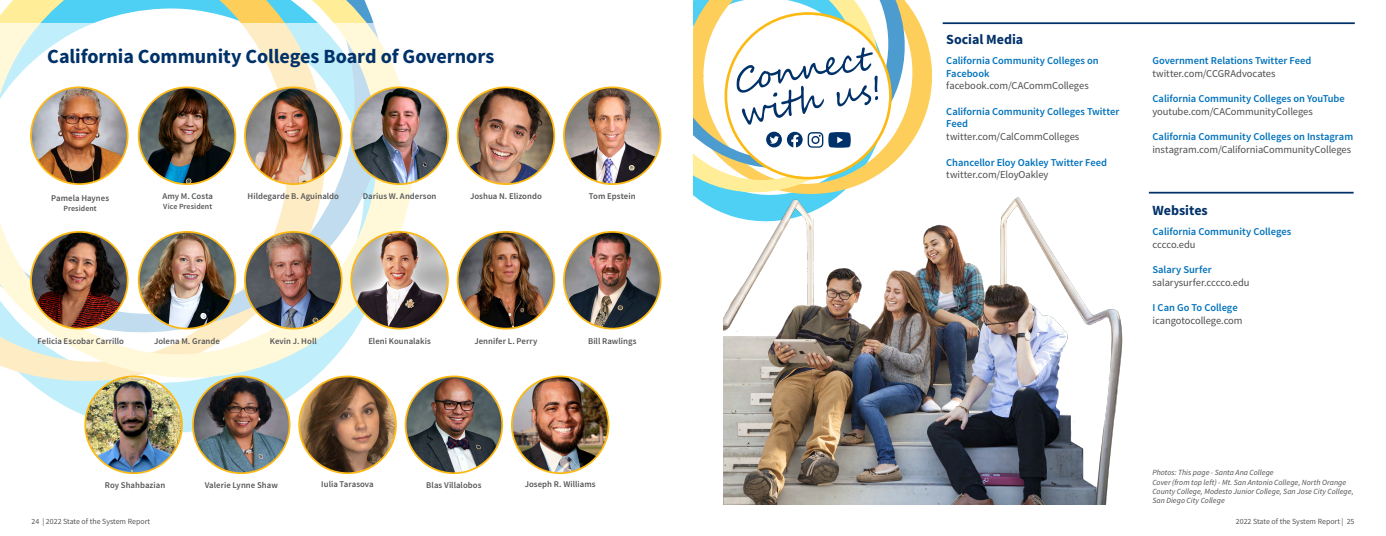
<style>
.page{position:relative;width:1386px;height:536px;background:#fff}
.page>*{position:absolute;margin:0;border:0;box-sizing:border-box;transform-origin:0 0}
.t1{font:700 20.12px "Source Sans Pro";letter-spacing:-.005em;color:#003169}
.t2{font:700 14px "Source Sans Pro";letter-spacing:-.005em;color:#003169}
.t3{font:600 10.5px/12.6px "Source Sans Pro";letter-spacing:-.005em;color:#0072bc}
.t4{font:10.5px "Source Sans Pro";letter-spacing:-.01em;color:#4d4d4f}
.t5{font:600 8.75px "Source Sans Pro";letter-spacing:.005em;color:#565659}
.t6{font:italic 7.88px/9.5px "Source Sans Pro";letter-spacing:.005em;color:#4d4d4f}
.t7{font:7.88px "Source Sans Pro";color:#565659}
.t8{font:600 7.88px "Source Sans Pro";letter-spacing:.01em;color:#565659}
</style>
<div class="page">
<svg style="left:693px;top:2px;width:239px;height:194px"></svg>
<svg style="left:880px;top:0;width:26px;height:171px"></svg>
<svg style="left:693px;top:0;width:187px;height:195px"></svg>
<svg style="left:0;top:0;width:374px;height:23px"></svg>
<svg style="left:0;top:23px;width:660px;height:452px"></svg>
<hr style="left:943px;top:22px;width:412px;height:2px;background:#003169">
<hr style="left:1149px;top:192px;width:205px;height:1px;background:#003169">
<img style="left:31px;top:87px;width:97px;height:97px;border-radius:48px">
<div style="left:30px;top:86px;width:99px;height:99px;border:2px solid #fdb913;border-radius:50%"></div>
<img style="left:139px;top:87px;width:96px;height:97px;border-radius:48px">
<div style="left:138px;top:86px;width:98px;height:99px;border:2px solid #fdb913;border-radius:50%"></div>
<img style="left:245px;top:87px;width:97px;height:97px;border-radius:48px">
<div style="left:244px;top:86px;width:99px;height:99px;border:2px solid #fdb913;border-radius:50%"></div>
<img style="left:351px;top:87px;width:97px;height:97px;border-radius:48px">
<div style="left:350px;top:86px;width:99px;height:99px;border:2px solid #fdb913;border-radius:50%"></div>
<img style="left:458px;top:87px;width:96px;height:97px;border-radius:48px">
<div style="left:457px;top:86px;width:98px;height:99px;border:2px solid #fdb913;border-radius:50%"></div>
<img style="left:564px;top:87px;width:97px;height:97px;border-radius:48px">
<div style="left:563px;top:86px;width:99px;height:99px;border:2px solid #fdb913;border-radius:50%"></div>
<img style="left:31px;top:232px;width:97px;height:96px;border-radius:48px">
<div style="left:30px;top:231px;width:99px;height:98px;border:2px solid #fdb913;border-radius:50%"></div>
<img style="left:139px;top:232px;width:96px;height:96px;border-radius:48px">
<div style="left:138px;top:231px;width:98px;height:98px;border:2px solid #fdb913;border-radius:50%"></div>
<img style="left:245px;top:232px;width:97px;height:96px;border-radius:48px">
<div style="left:244px;top:231px;width:99px;height:98px;border:2px solid #fdb913;border-radius:50%"></div>
<img style="left:351px;top:232px;width:97px;height:96px;border-radius:48px">
<div style="left:350px;top:231px;width:99px;height:98px;border:2px solid #fdb913;border-radius:50%"></div>
<img style="left:458px;top:232px;width:96px;height:96px;border-radius:48px">
<div style="left:457px;top:231px;width:98px;height:98px;border:2px solid #fdb913;border-radius:50%"></div>
<img style="left:564px;top:232px;width:97px;height:96px;border-radius:48px">
<div style="left:563px;top:231px;width:99px;height:98px;border:2px solid #fdb913;border-radius:50%"></div>
<img style="left:85px;top:376px;width:97px;height:97px;border-radius:48px">
<div style="left:84px;top:375px;width:99px;height:99px;border:2px solid #fdb913;border-radius:50%"></div>
<img style="left:193px;top:376px;width:97px;height:97px;border-radius:48px">
<div style="left:192px;top:375px;width:98px;height:99px;border:2px solid #fdb913;border-radius:50%"></div>
<img style="left:299px;top:376px;width:97px;height:97px;border-radius:48px">
<div style="left:298px;top:375px;width:99px;height:99px;border:2px solid #fdb913;border-radius:50%"></div>
<img style="left:406px;top:376px;width:96px;height:97px;border-radius:48px">
<div style="left:405px;top:375px;width:98px;height:99px;border:2px solid #fdb913;border-radius:50%"></div>
<img style="left:512px;top:376px;width:97px;height:97px;border-radius:48px">
<div style="left:511px;top:375px;width:98px;height:99px;border:2px solid #fdb913;border-radius:50%"></div>
<div style="left:726px;top:13px;width:164px;height:165px;background:#fff;border-radius:50%"></div>
<div style="left:766px;top:132px;width:16px;height:15px;background:#003169;border-radius:50%"></div>
<svg style="left:770px;top:136px;width:9px;height:8px"></svg>
<svg style="left:787px;top:132px;width:64px;height:16px"></svg>
<svg style="left:736px;top:47px;width:142px;height:78px"></svg>
<img style="left:724px;top:193px;width:399px;height:311px">
<h2 class="t1" style="left:47px;top:43px;width:449px">California Community Colleges Board of Governors</h2>
<p class="t5" style="left:51px;top:192px;width:60px">Pamela Haynes</p>
<p class="t8" style="left:64px;top:203px;width:35px">President</p>
<p class="t5" style="left:162px;top:191px;width:52px">Amy M. Costa</p>
<p class="t8" style="left:163px;top:201px;width:50px">Vice President</p>
<p class="t5" style="left:248px;top:191px;width:93px">Hildegarde B. Aguinaldo</p>
<p class="t5" style="left:363px;top:191px;width:75px">Darius W. Anderson</p>
<p class="t5" style="left:470px;top:191px;width:73px">Joshua N. Elizondo</p>
<p class="t5" style="left:589px;top:191px;width:48px">Tom Epstein</p>
<p class="t5" style="left:37px;top:335px;width:88px">Felicia Escobar Carrillo</p>
<p class="t5" style="left:154px;top:335px;width:67px">Jolena M. Grande</p>
<p class="t5" style="left:270px;top:335px;width:48px">Kevin J. Holl</p>
<p class="t5" style="left:368px;top:335px;width:64px">Eleni Kounalakis</p>
<p class="t5" style="left:474px;top:335px;width:65px">Jennifer L. Perry</p>
<p class="t5" style="left:588px;top:335px;width:50px">Bill Rawlings</p>
<p class="t5" style="left:105px;top:479px;width:62px">Roy Shahbazian</p>
<p class="t5" style="left:205px;top:479px;width:75px">Valerie Lynne Shaw</p>
<p class="t5" style="left:321px;top:478px;width:54px">Iulia Tarasova</p>
<p class="t5" style="left:426px;top:479px;width:57px">Blas Villalobos</p>
<p class="t5" style="left:525px;top:478px;width:72px">Joseph R. Williams</p>
<p class="t7" style="left:31px;top:516px;width:120px">24 | 2022 State of the System Report</p>
<h3 class="t2" style="left:946px;top:29px;width:78px">Social Media</h3>
<p class="t3" style="left:946px;top:54px;width:154px">California Community Colleges on<br>Facebook</p>
<p class="t4" style="left:946px;top:79px;width:144px">facebook.com/CACommColleges</p>
<p class="t3" style="left:946px;top:105px;width:175px">California Community Colleges Twitter<br>Feed</p>
<p class="t4" style="left:946px;top:130px;width:135px">twitter.com/CalCommColleges</p>
<p class="t3" style="left:946px;top:156px;width:162px">Chancellor Eloy Oakley Twitter Feed</p>
<p class="t4" style="left:946px;top:168px;width:104px">twitter.com/EloyOakley</p>
<p class="t3" style="left:1153px;top:54px;width:160px">Government Relations Twitter Feed</p>
<p class="t4" style="left:1153px;top:66px;width:125px">twitter.com/CCGRAdvocates</p>
<p class="t3" style="left:1153px;top:92px;width:194px">California Community Colleges on YouTube</p>
<p class="t4" style="left:1153px;top:105px;width:162px">youtube.com/CACommunityColleges</p>
<p class="t3" style="left:1153px;top:130px;width:202px">California Community Colleges on Instagram</p>
<p class="t4" style="left:1153px;top:143px;width:200px">instagram.com/CaliforniaCommunityColleges</p>
<h3 class="t2" style="left:1153px;top:200px;width:57px">Websites</h3>
<p class="t3" style="left:1153px;top:225px;width:140px">California Community Colleges</p>
<p class="t4" style="left:1153px;top:237px;width:45px">cccco.edu</p>
<p class="t3" style="left:1153px;top:263px;width:61px">Salary Surfer</p>
<p class="t4" style="left:1153px;top:275px;width:99px">salarysurfer.cccco.edu</p>
<p class="t3" style="left:1153px;top:301px;width:87px">I Can Go To College</p>
<p class="t4" style="left:1153px;top:313px;width:92px">icangotocollege.com</p>
<p class="t6" style="left:1152px;top:467px;width:123px">Photos: This page - Santa Ana College</p>
<p class="t6" style="left:1152px;top:477px;width:195px">Cover (from top left) - Mt. San Antonio College, North Orange</p>
<p class="t6" style="left:1152px;top:486px;width:203px">County College, Modesto Junior College, San Jose City College,<br>San Diego City College</p>
<p class="t7" style="left:1236px;top:516px;width:120px">2022 State of the System Report | 25</p>
</div>
